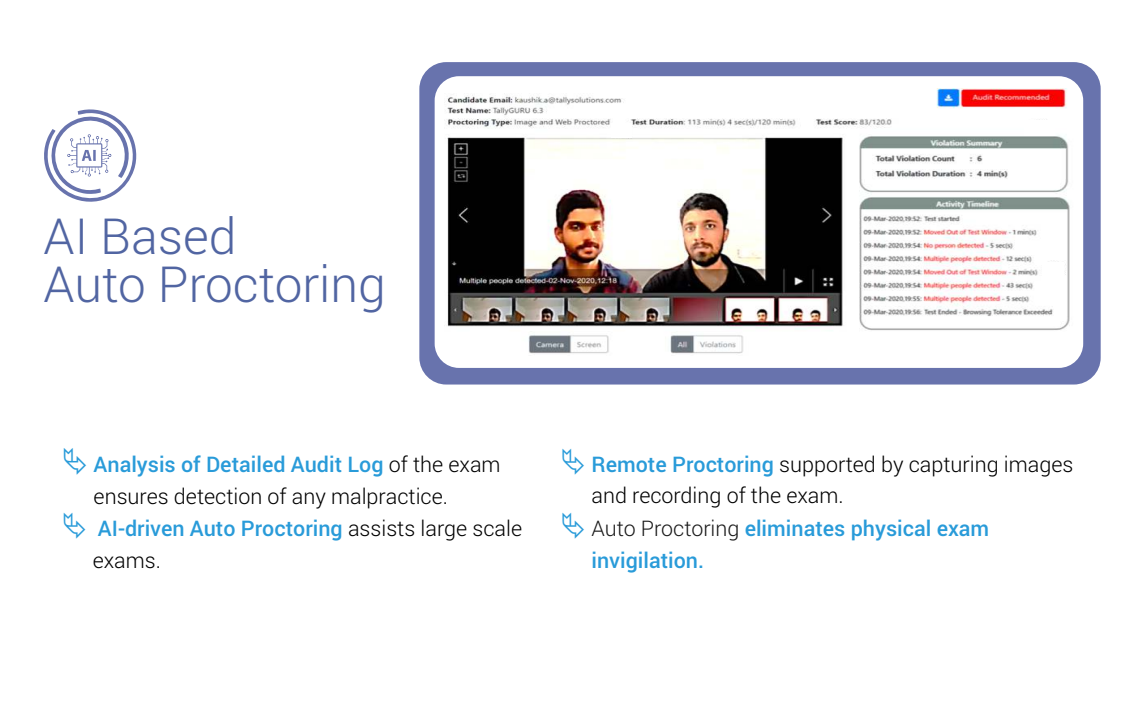
<style>
.page{position:relative;width:1134px;height:709px;background:#fff}
.page>*{position:absolute;margin:0;border:0;box-sizing:border-box;transform-origin:0 0}
.t1{font:300 49.75px/47.8px "Roboto";color:#5165a2}
.t2{font:300 21.5px/32px "Roboto";color:#000}
.t3{font:500 21.5px/31.9px "Roboto";color:#299bd9}
.s1{font-weight:500;color:#299bd9}
.s2{font-weight:300;color:#000}
.s3{font-weight:300;color:#1a1a1a}
</style>
<div class="page">
<div style="left:419px;top:62px;width:682px;height:322px;background:#6873ad;border-radius:27px"></div>
<div style="left:435px;top:76px;width:648px;height:292px;background:#fff;border-radius:24px"></div>
<img style="left:447px;top:88px;width:623px;height:266px">
<div style="left:1024px;top:120px;width:31px;height:15px;background:#fff"></div>
<div style="left:1042px;top:262px;width:22px;height:15px;background:#fff"></div>
<div style="left:611px;top:124px;width:21px;height:14px;background:#fff"></div>
<svg style="left:44px;top:109px;width:93px;height:93px"></svg>
<h1 class="t1" style="left:44px;top:210px;width:344px">AI Based<br>Auto Proctoring</h1>
<p class="t2" style="left:93px;top:447px;width:431px"><span class="s1">Analysis of Detailed Audit Log</span> of the exam ensures detection of any malpractice.<br><span class="s1">AI-driven Auto Proctoring</span> assists large scale exams.</p>
<p class="t3" style="left:591px;top:447px;width:483px">Remote Proctoring <span class="s2">supported by capturing images and recording of the exam.<br></span><span class="s3">Auto Proctoring</span> eliminates physical exam invigilation.</p>
</div>
